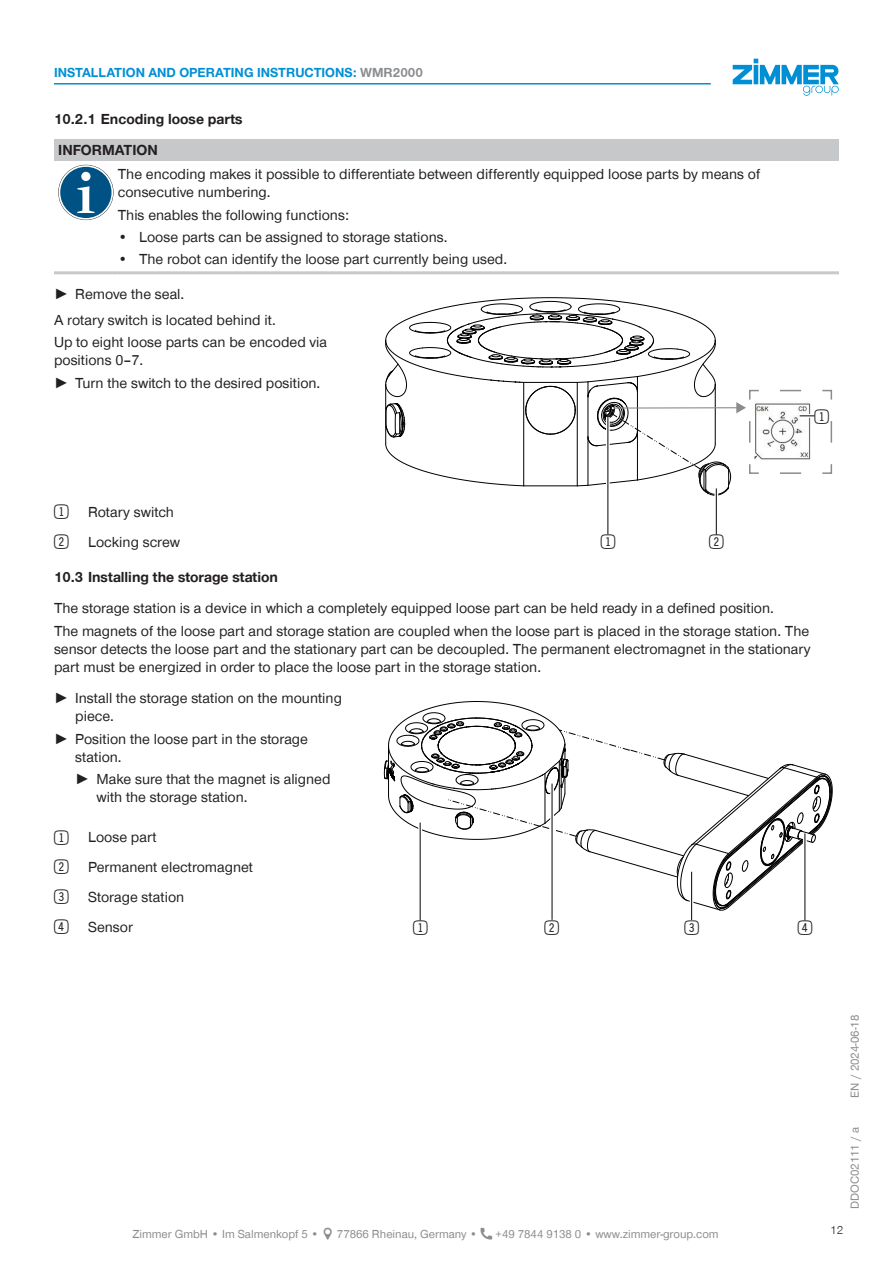
<style>
.page{position:relative;width:893px;height:1263px;background:#fff}
.page>*{position:absolute;margin:0;border:0;box-sizing:border-box;transform-origin:0 0}
.t1{font:24px "Double Digits Super Square";color:#231f20}
.CB_AF_TD-Text{font:15px/18px "Zimmer Group Sans Global";color:#231f20}
.CB_AF_TD-Signalwort{font:700 15px "Zimmer Group Sans Global";color:#231f20}
.CB_AF_TD-Kopfzeile{font:700 13.5px "Zimmer Group Sans Global";color:#008fd5}
.CB_AF_TD-Fusszeile{font:12px "Zimmer Group Sans Global";color:#8a8c8f}
.CB_AF_TD-Seitenrand{font:12px "Zimmer Group Sans";color:#8a8c8f}
.CB_AF_Seitenzahl_rechts{font:300 12px "Zimmer Group Sans";color:#231f20}
.s1{color:#8a8c8f}
.s2{font-family:"Zimmer Group Sans"}
</style>
<div class="page">
<svg style="left:733px;top:59px;width:106px;height:37px"></svg>
<div style="left:54px;top:139px;width:785px;height:22px;background:#c7c8ca"></div>
<hr style="left:54px;top:271px;width:64px;height:3px;background:#c7c8ca">
<hr style="left:118px;top:271px;width:721px;height:3px;background:#c7c8ca">
<svg style="left:58px;top:165px;width:56px;height:55px"></svg>
<svg style="left:59px;top:165px;width:54px;height:55px"></svg>
<div style="left:60px;top:167px;width:52px;height:51px;background:#005285;border-radius:50%"></div>
<svg style="left:77px;top:186px;width:18px;height:27px"></svg>
<div style="left:81px;top:172px;width:9px;height:9px;background:#fff;border-radius:50%"></div>
<svg style="left:822px;top:464px;width:11px;height:10px"></svg>
<svg style="left:780px;top:472px;width:21px;height:2px"></svg>
<svg style="left:780px;top:390px;width:22px;height:1px"></svg>
<svg style="left:822px;top:389px;width:11px;height:11px"></svg>
<svg style="left:831px;top:421px;width:1px;height:22px"></svg>
<img style="left:760px;top:403px;width:51px;height:57px">
<svg style="left:385px;top:297px;width:375px;height:199px"></svg>
<svg style="left:714px;top:488px;width:4px;height:47px"></svg>
<hr style="left:716px;top:488px;width:1px;height:47px;background:#231f20">
<svg style="left:606px;top:417px;width:4px;height:117px"></svg>
<hr style="left:607px;top:417px;width:1px;height:117px;background:#231f20">
<hr style="left:740px;top:364px;width:24px;height:3px;background:#fff">
<svg style="left:800px;top:414px;width:14px;height:4px"></svg>
<svg style="left:800px;top:415px;width:14px;height:1px"></svg>
<svg style="left:384px;top:701px;width:449px;height:210px"></svg>
<svg style="left:803px;top:833px;width:4px;height:87px"></svg>
<hr style="left:804px;top:833px;width:1px;height:87px;background:#231f20">
<svg style="left:418px;top:822px;width:4px;height:98px"></svg>
<hr style="left:420px;top:822px;width:1px;height:98px;background:#231f20">
<hr style="left:550px;top:783px;width:4px;height:137px;background:#fff">
<hr style="left:551px;top:783px;width:2px;height:137px;background:#231f20">
<hr style="left:690px;top:872px;width:3px;height:48px;background:#fff">
<hr style="left:691px;top:872px;width:1px;height:48px;background:#231f20">
<hr style="left:54px;top:83px;width:657px;height:2px;background:#008fd5">
<p class="CB_AF_TD-Kopfzeile" style="left:54px;top:65px;width:371px">INSTALLATION AND OPERATING INSTRUCTIONS: <span class="s1">WMR2000</span></p>
<p class="CB_AF_TD-Signalwort" style="left:54px;top:110px;width:190px">10.2.1 Encoding loose parts</p>
<p class="CB_AF_TD-Signalwort" style="left:58px;top:141px;width:101px">INFORMATION</p>
<p class="CB_AF_TD-Text" style="left:118px;top:165px;width:644px">The encoding makes it possible to differentiate between differently equipped loose parts by means of consecutive numbering.</p>
<p class="CB_AF_TD-Text" style="left:118px;top:206px;width:233px">This enables the following functions:</p>
<p class="CB_AF_TD-Text" style="left:118px;top:228px;width:331px">• Loose parts can be assigned to storage stations.</p>
<p class="CB_AF_TD-Text" style="left:118px;top:250px;width:391px">• The robot can identify the loose part currently being used.</p>
<p class="CB_AF_TD-Text" style="left:54px;top:285px;width:132px"><span class="s2">►</span> Remove the seal.</p>
<p class="CB_AF_TD-Text" style="left:54px;top:311px;width:223px">A rotary switch is located behind it.</p>
<p class="CB_AF_TD-Text" style="left:54px;top:333px;width:275px">Up to eight loose parts can be encoded via positions 0–7.</p>
<p class="CB_AF_TD-Text" style="left:54px;top:374px;width:268px"><span class="s2">►</span> Turn the switch to the desired position.</p>
<p class="t1" style="left:814px;top:406px;width:20px">1</p>
<p class="t1" style="left:54px;top:502px;width:20px">1</p>
<p class="CB_AF_TD-Text" style="left:88px;top:503px;width:87px">Rotary switch</p>
<p class="t1" style="left:54px;top:532px;width:20px">2</p>
<p class="CB_AF_TD-Text" style="left:88px;top:533px;width:94px">Locking screw</p>
<p class="CB_AF_TD-Signalwort" style="left:54px;top:568px;width:226px">10.3 Installing the storage station</p>
<p class="CB_AF_TD-Text" style="left:54px;top:599px;width:721px">The storage station is a device in which a completely equipped loose part can be held ready in a defined position.</p>
<p class="CB_AF_TD-Text" style="left:54px;top:622px;width:758px;text-align:justify">The magnets of the loose part and storage station are coupled when the loose part is placed in the storage station. The sensor detects the loose part and the stationary part can be decoupled. The permanent electromagnet in the stationary part must be energized in order to place the loose part in the storage station.</p>
<p class="CB_AF_TD-Text" style="left:75px;top:689px;width:268px;text-indent:-21px"><span class="s2">►</span> Install the storage station on the mounting piece.</p>
<p class="t1" style="left:601px;top:531px;width:20px">1</p>
<p class="t1" style="left:709px;top:531px;width:20px">2</p>
<p class="CB_AF_TD-Text" style="left:75px;top:730px;width:234px;text-indent:-21px"><span class="s2">►</span> Position the loose part in the storage station.</p>
<p class="CB_AF_TD-Text" style="left:97px;top:770px;width:236px;text-indent:-21px"><span class="s2">►</span> Make sure that the magnet is aligned with the storage station.</p>
<p class="t1" style="left:54px;top:827px;width:20px">1</p>
<p class="CB_AF_TD-Text" style="left:88px;top:828px;width:70px">Loose part</p>
<p class="t1" style="left:54px;top:857px;width:20px">2</p>
<p class="CB_AF_TD-Text" style="left:88px;top:858px;width:167px">Permanent electromagnet</p>
<p class="t1" style="left:54px;top:886px;width:20px">3</p>
<p class="CB_AF_TD-Text" style="left:88px;top:888px;width:98px">Storage station</p>
<p class="t1" style="left:54px;top:916px;width:20px">4</p>
<p class="CB_AF_TD-Text" style="left:88px;top:917px;width:46px">Sensor</p>
<p class="t1" style="left:413px;top:917px;width:20px">1</p>
<p class="t1" style="left:544px;top:917px;width:20px">2</p>
<p class="t1" style="left:684px;top:917px;width:20px">3</p>
<p class="t1" style="left:798px;top:917px;width:20px">4</p>
<p class="CB_AF_TD-Fusszeile" style="left:132px;top:1227px;width:188px">Zimmer GmbH • Im Salmenkopf 5 •</p>
<p class="CB_AF_TD-Fusszeile" style="left:337px;top:1227px;width:142px">77866 Rheinau, Germany •</p>
<p class="CB_AF_TD-Fusszeile" style="left:496px;top:1227px;width:225px">+49 7844 9138 0 • www.zimmer-group.com</p>
<p class="CB_AF_TD-Seitenrand" style="left:847px;top:1097px;width:84px;rotate:-90deg">EN / 2024-06-18</p>
<p class="CB_AF_Seitenzahl_rechts" style="left:830px;top:1222px;width:15px">12</p>
<p class="CB_AF_TD-Seitenrand" style="left:847px;top:1209px;width:83px;rotate:-90deg">DDOC02111 / a</p>
</div>
